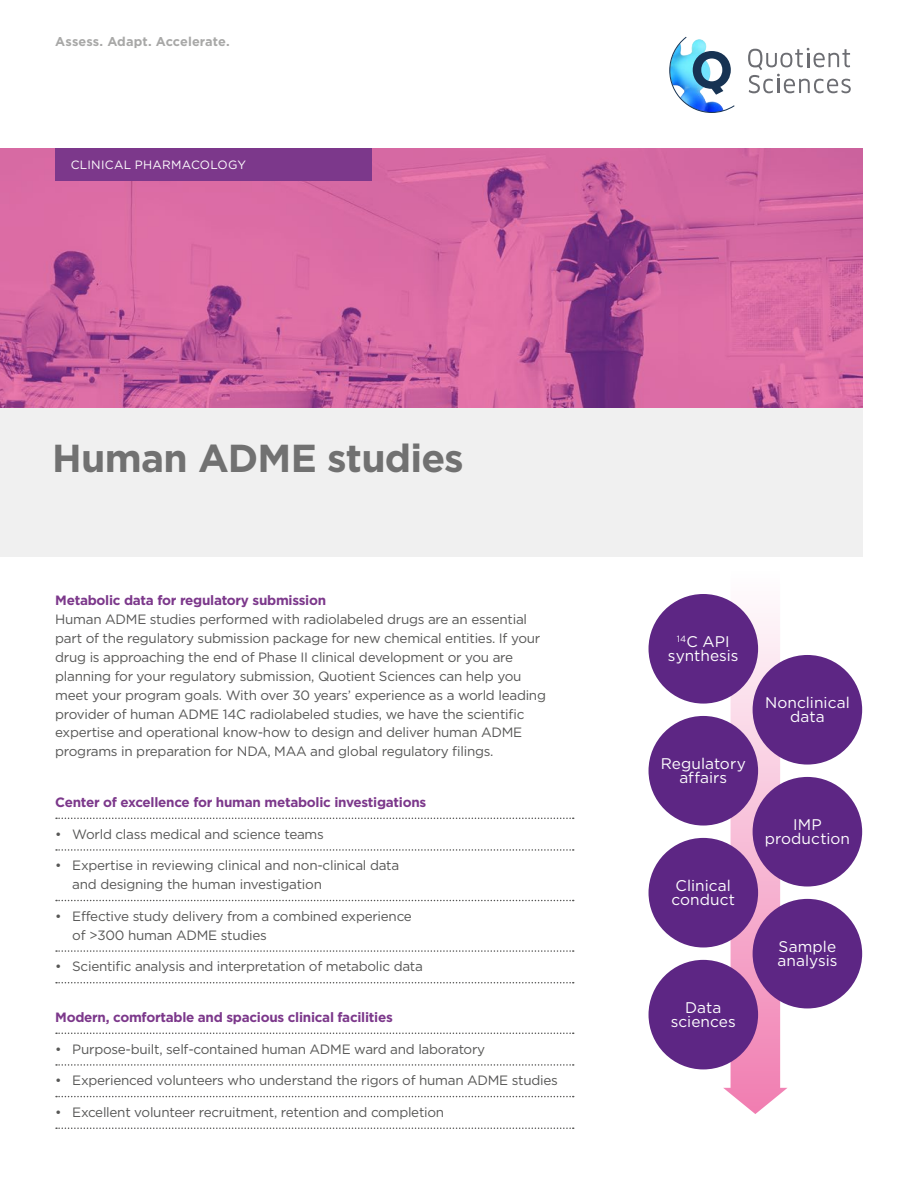
<style>
.page{position:relative;width:918px;height:1188px;background:#fff}
.page>*{position:absolute;margin:0;border:0;box-sizing:border-box;transform-origin:0 0}
.t1{font:700 39px "Gotham";letter-spacing:-.02em;color:#717171}
.t2{font:15.45px/14.4px "Gotham HTF";letter-spacing:.005em;color:#fff;text-align:center}
.t3{font:13.5px/18.9px "Gotham";letter-spacing:-.02em;color:#575756}
.t4{font:700 13.5px "Gotham";letter-spacing:-.02em;color:#7c388b}
.t5{font:700 12.75px "Gotham HTF";letter-spacing:.005em;color:#a8a8a7}
.t6{font:12px "Gotham HTF";letter-spacing:.02em;color:#fff}
</style>
<div class="page">
<svg style="left:723px;top:597px;width:65px;height:517px"></svg>
<img style="left:0;top:148px;width:863px;height:260px">
<img style="left:669px;top:37px;width:66px;height:76px">
<svg style="left:748px;top:48px;width:103px;height:45px"></svg>
<svg style="left:56px;top:818px;width:518px;height:1px"></svg>
<svg style="left:56px;top:849px;width:518px;height:2px"></svg>
<svg style="left:56px;top:900px;width:518px;height:1px"></svg>
<svg style="left:56px;top:950px;width:518px;height:2px"></svg>
<svg style="left:56px;top:982px;width:518px;height:1px"></svg>
<svg style="left:56px;top:1033px;width:518px;height:1px"></svg>
<svg style="left:56px;top:1064px;width:518px;height:2px"></svg>
<svg style="left:56px;top:1096px;width:518px;height:1px"></svg>
<svg style="left:56px;top:1127px;width:518px;height:2px"></svg>
<div style="left:0;top:408px;width:863px;height:149px;background:#f0f0f0"></div>
<div style="left:649px;top:594px;width:109px;height:110px;background:#5d2684;border-radius:50%"></div>
<div style="left:753px;top:655px;width:109px;height:110px;background:#5d2684;border-radius:50%"></div>
<div style="left:649px;top:960px;width:109px;height:109px;background:#5d2684;border-radius:50%"></div>
<div style="left:649px;top:716px;width:109px;height:110px;background:#5d2684;border-radius:50%"></div>
<div style="left:753px;top:777px;width:109px;height:110px;background:#5d2684;border-radius:50%"></div>
<div style="left:649px;top:838px;width:109px;height:109px;background:#5d2684;border-radius:50%"></div>
<div style="left:753px;top:899px;width:109px;height:109px;background:#5d2684;border-radius:50%"></div>
<div style="left:55px;top:148px;width:317px;height:33px;background:#7c388b"></div>
<p class="t5" style="left:55px;top:34px;width:176px">Assess. Adapt. Accelerate.</p>
<p class="t6" style="left:71px;top:158px;width:177px">CLINICAL PHARMACOLOGY</p>
<h1 class="t1" style="left:52px;top:436px;width:413px">Human ADME studies</h1>
<p class="t4" style="left:55px;top:593px;width:272px">Metabolic data for regulatory submission</p>
<p class="t3" style="left:55px;top:610px;width:492px">Human ADME studies performed with radiolabeled drugs are an essential part of the regulatory submission package for new chemical entities. If your drug is approaching the end of Phase II clinical development or you are planning for your regulatory submission, Quotient Sciences can help you meet your program goals. With over 30 years’ experience as a world leading provider of human ADME 14C radiolabeled studies, we have the scientific expertise and operational know-how to design and deliver human ADME programs in preparation for NDA, MAA and global regulatory filings.</p>
<p class="t4" style="left:55px;top:794px;width:373px">Center of excellence for human metabolic investigations</p>
<p class="t3" style="left:55px;top:824px;width:270px">• World class medical and science teams</p>
<p class="t3" style="left:72px;top:856px;width:328px;text-indent:-17px">• Expertise in reviewing clinical and non-clinical data and designing the human investigation</p>
<p class="t3" style="left:72px;top:906px;width:341px;text-indent:-17px">• Effective study delivery from a combined experience of &gt;300 human ADME studies</p>
<p class="t3" style="left:55px;top:957px;width:369px">• Scientific analysis and interpretation of metabolic data</p>
<p class="t4" style="left:55px;top:1009px;width:339px">Modern, comfortable and spacious clinical facilities</p>
<p class="t3" style="left:55px;top:1039px;width:432px">• Purpose-built, self-contained human ADME ward and laboratory</p>
<p class="t3" style="left:55px;top:1071px;width:504px">• Experienced volunteers who understand the rigors of human ADME studies</p>
<p class="t3" style="left:55px;top:1102px;width:390px">• Excellent volunteer recruitment, retention and completion</p>
<p class="t2" style="left:668px;top:634px;width:72px"><sup>14</sup>C API synthesis</p>
<p class="t2" style="left:661px;top:756px;width:87px">Regulatory affairs</p>
<p class="t2" style="left:671px;top:878px;width:65px;text-align:left">Clinical conduct</p>
<p class="t2" style="left:671px;top:1000px;width:67px">Data sciences</p>
<p class="t2" style="left:765px;top:695px;width:86px">Nonclinical data</p>
<p class="t2" style="left:765px;top:817px;width:87px">IMP production</p>
<p class="t2" style="left:777px;top:939px;width:62px;text-align:left">Sample analysis</p>
</div>
